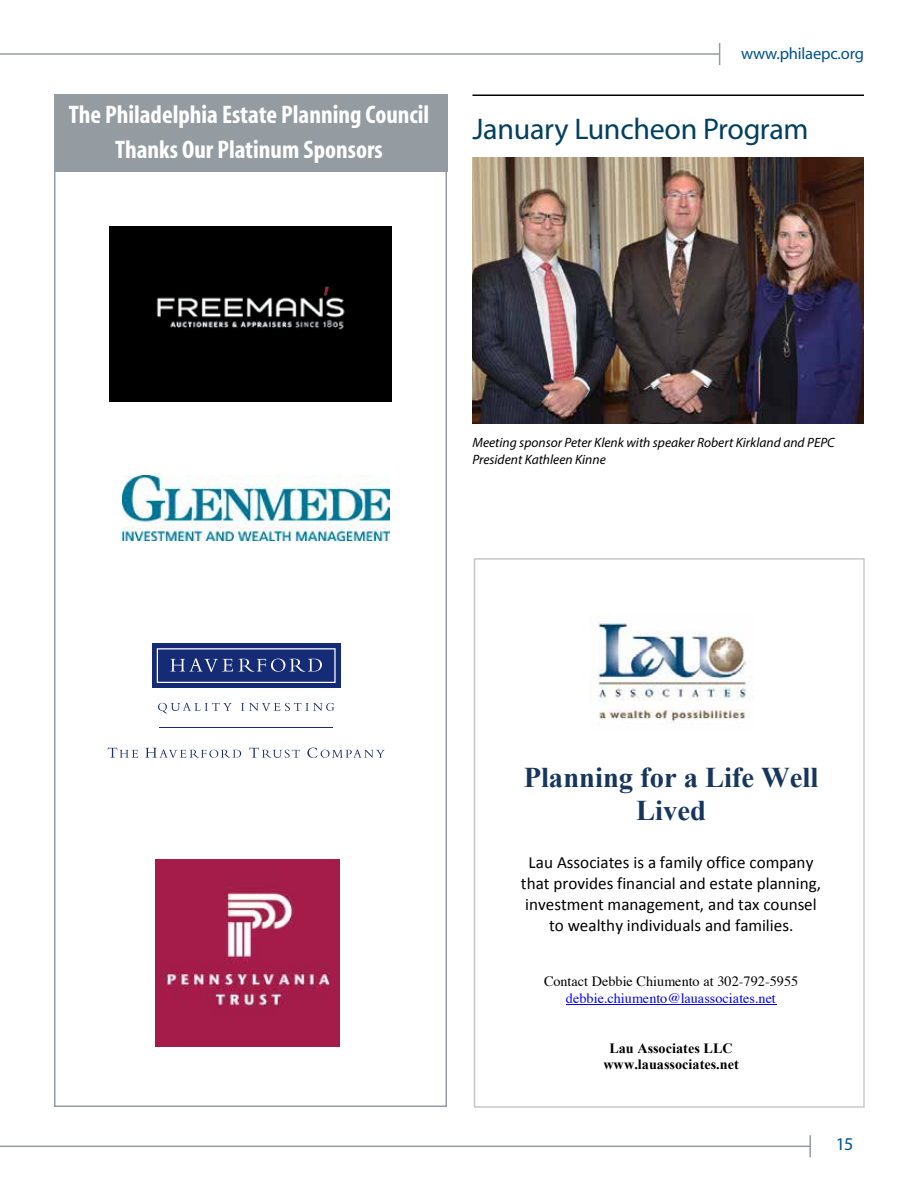
<style>
.page{position:relative;width:918px;height:1188px;background:#fff}
.page>*{position:absolute;margin:0;border:0;box-sizing:border-box;transform-origin:0 0}
.t1{font:30px "Myriad Pro";letter-spacing:-.01em;color:#003f5f}
.t2{font:700 28.5px/32.7px "Times New Roman";color:#17365d;text-align:center}
.t3{font:700 condensed 25.5px/34.5px "Myriad";color:#fff;text-align:center}
.t4{font:18px "Myriad";color:#005288}
.t5{font:17.1px/20.9px "Calibri";color:#000;text-align:center}
.t6{font:16.5px "Myriad";letter-spacing:-.01em;color:#005288}
.t7{font:700 14.25px/16.4px "Times New Roman";color:#000;text-align:center}
.t8{font:14.25px "Times";color:#000}
.t9{font:14.25px "Times";color:#00f}
.t10{font:italic 13.5px/16.2px "Myriad Pro";color:#000}
</style>
<div class="page">
<hr style="left:0;top:1146px;width:811px;height:1px;background:#949ca1">
<hr style="left:809px;top:1135px;width:2px;height:22px;background:#949ca1">
<hr style="left:0;top:53px;width:720px;height:2px;background:#949ca1">
<svg style="left:719px;top:43px;width:1px;height:22px"></svg>
<hr style="left:566px;top:1004px;width:210px;height:1px;background:#00f">
<img style="left:597px;top:615px;width:156px;height:107px">
<div style="left:474px;top:558px;width:391px;height:550px;border:2px solid #c7c8ca"></div>
<div style="left:54px;top:94px;width:393px;height:78px;background:#949ca1"></div>
<div style="left:54px;top:143px;width:393px;height:964px;border:2px solid #949ca1"></div>
<img style="left:122px;top:475px;width:268px;height:66px">
<img style="left:109px;top:227px;width:282px;height:175px">
<img style="left:156px;top:860px;width:183px;height:186px">
<div style="left:152px;top:643px;width:189px;height:45px;background:#162b75"></div>
<svg style="left:157px;top:648px;width:179px;height:35px"></svg>
<svg style="left:158px;top:703px;width:74px;height:10px"></svg>
<svg style="left:241px;top:703px;width:93px;height:8px"></svg>
<hr style="left:159px;top:728px;width:174px;height:1px;background:#162b75">
<svg style="left:108px;top:748px;width:277px;height:10px"></svg>
<img style="left:472px;top:157px;width:392px;height:267px">
<hr style="left:472px;top:94px;width:392px;height:2px;background:#000">
<h3 class="t3" style="left:69px;top:99px;width:362px">The Philadelphia Estate Planning Council<br>Thanks Our Platinum Sponsors</h3>
<p class="t6" style="left:741px;top:46px;width:124px">www.philaepc.org</p>
<h1 class="t1" style="left:472px;top:111px;width:338px">January Luncheon Program</h1>
<p class="t10" style="left:472px;top:435px;width:364px">Meeting sponsor Peter Klenk with speaker Robert Kirkland and PEPC<br>President Kathleen Kinne</p>
<h2 class="t2" style="left:524px;top:760px;width:296px">Planning for a Life Well<br>Lived</h2>
<p class="t5" style="left:521px;top:852px;width:302px">Lau Associates is a family office company that provides financial and estate planning, investment management, and tax counsel to wealthy individuals and families.</p>
<p class="t8" style="left:544px;top:973px;width:256px">Contact Debbie Chiumento at 302-792-5955</p>
<p class="t9" style="left:566px;top:989px;width:212px">debbie.chiumento@lauassociates.net</p>
<p class="t7" style="left:603px;top:1040px;width:137px">Lau Associates LLC www.lauassociates.net</p>
<p class="t4" style="left:836px;top:1135px;width:19px">15</p>
</div>
